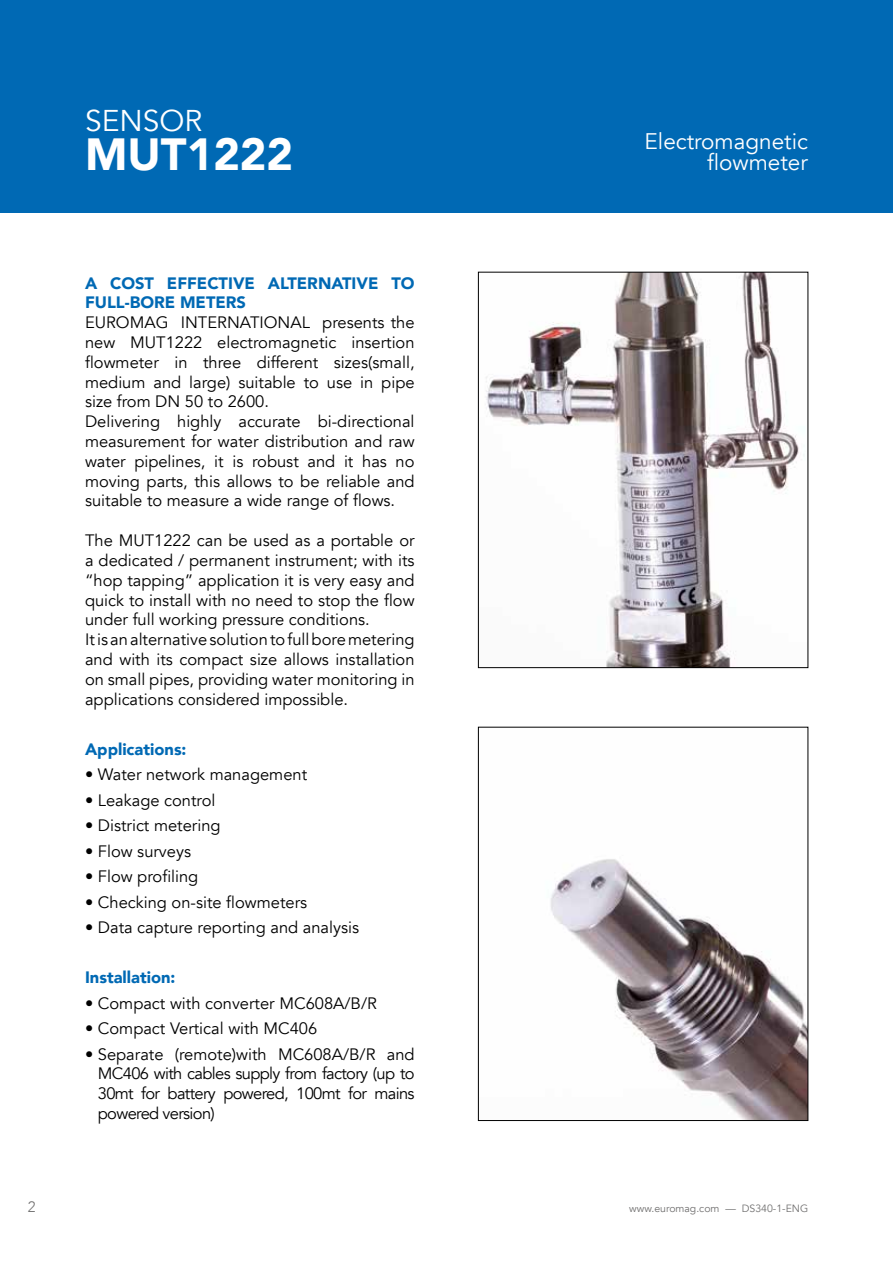
<style>
.page{position:relative;width:893px;height:1263px;background:#fff}
.page>*{position:absolute;margin:0;border:0;box-sizing:border-box;transform-origin:0 0}
.t1{font:900 45px "Avenir";color:#fff}
.t2{font:30px "Avenir";color:#fff}
.t3{font:22.5px/21px "Avenir";color:#fff;text-align:right}
.t4{font:16.5px/19.8px "Avenir";color:#000}
.t5{font:900 16.5px/19.8px "Avenir";color:#0069b4}
.t6{font:300 15px "Avenir";color:#706f6f}
.t7{font:10.5px "Avenir";color:#706f6f}
</style>
<div class="page">
<div style="left:0;top:0;width:893px;height:213px;background:#0069b4"></div>
<img style="left:486px;top:274px;width:319px;height:392px">
<div style="left:478px;top:272px;width:330px;height:396px;border:1px solid #000"></div>
<img style="left:550px;top:859px;width:256px;height:260px">
<div style="left:478px;top:727px;width:330px;height:394px;border:1px solid #000"></div>
<h2 class="t2" style="left:85px;top:102px;width:119px">SENSOR</h2>
<h1 class="t1" style="left:85px;top:115px;width:210px">MUT1222</h1>
<h3 class="t3" style="left:645px;top:131px;width:165px">Electromagnetic flowmeter</h3>
<p class="t5" style="left:85px;top:273px;width:331px">A COST EFFECTIVE ALTERNATIVE TO<br>FULL-BORE METERS</p>
<p class="t4" style="left:85px;top:313px;width:331px">EUROMAG INTERNATIONAL presents the new MUT1222 electromagnetic insertion flowmeter in three different sizes(small, medium and large) suitable to use in pipe size from DN 50 to 2600.<br>Delivering highly accurate bi-directional measurement for water distribution and raw water pipelines, it is robust and it has no moving parts, this allows to be reliable and suitable to measure a wide range of flows.</p>
<p class="t4" style="left:85px;top:531px;width:331px">The MUT1222 can be used as a portable or a dedicated / permanent instrument; with its “hop tapping” application it is very easy and quick to install with no need to stop the flow under full working pressure conditions.<br>It is an alternative solution to full bore metering and with its compact size allows installation on small pipes, providing water monitoring in applications considered impossible.</p>
<p class="t5" style="left:85px;top:738px;width:103px">Applications:</p>
<p class="t4" style="left:85px;top:765px;width:224px">• Water network management</p>
<p class="t4" style="left:85px;top:790px;width:132px">• Leakage control</p>
<p class="t4" style="left:85px;top:816px;width:137px">• District metering</p>
<p class="t4" style="left:85px;top:841px;width:108px">• Flow surveys</p>
<p class="t4" style="left:85px;top:867px;width:115px">• Flow profiling</p>
<p class="t4" style="left:85px;top:892px;width:224px">• Checking on-site flowmeters</p>
<p class="t4" style="left:85px;top:918px;width:276px">• Data capture reporting and analysis</p>
<p class="t5" style="left:85px;top:967px;width:92px">Installation:</p>
<p class="t4" style="left:85px;top:993px;width:293px">• Compact with converter MC608A/B/R</p>
<p class="t4" style="left:85px;top:1019px;width:234px">• Compact Vertical with MC406</p>
<p class="t4" style="left:98px;top:1044px;width:318px;text-align:justify;text-indent:-13px">• Separate (remote)with MC608A/B/R and MC406 with cables supply from factory (up to 30mt for battery powered, 100mt for mains powered version)</p>
<p class="t6" style="left:28px;top:1198px;width:9px">2</p>
<p class="t7" style="left:629px;top:1202px;width:180px">www.euromag.com — DS340-1-ENG</p>
</div>
